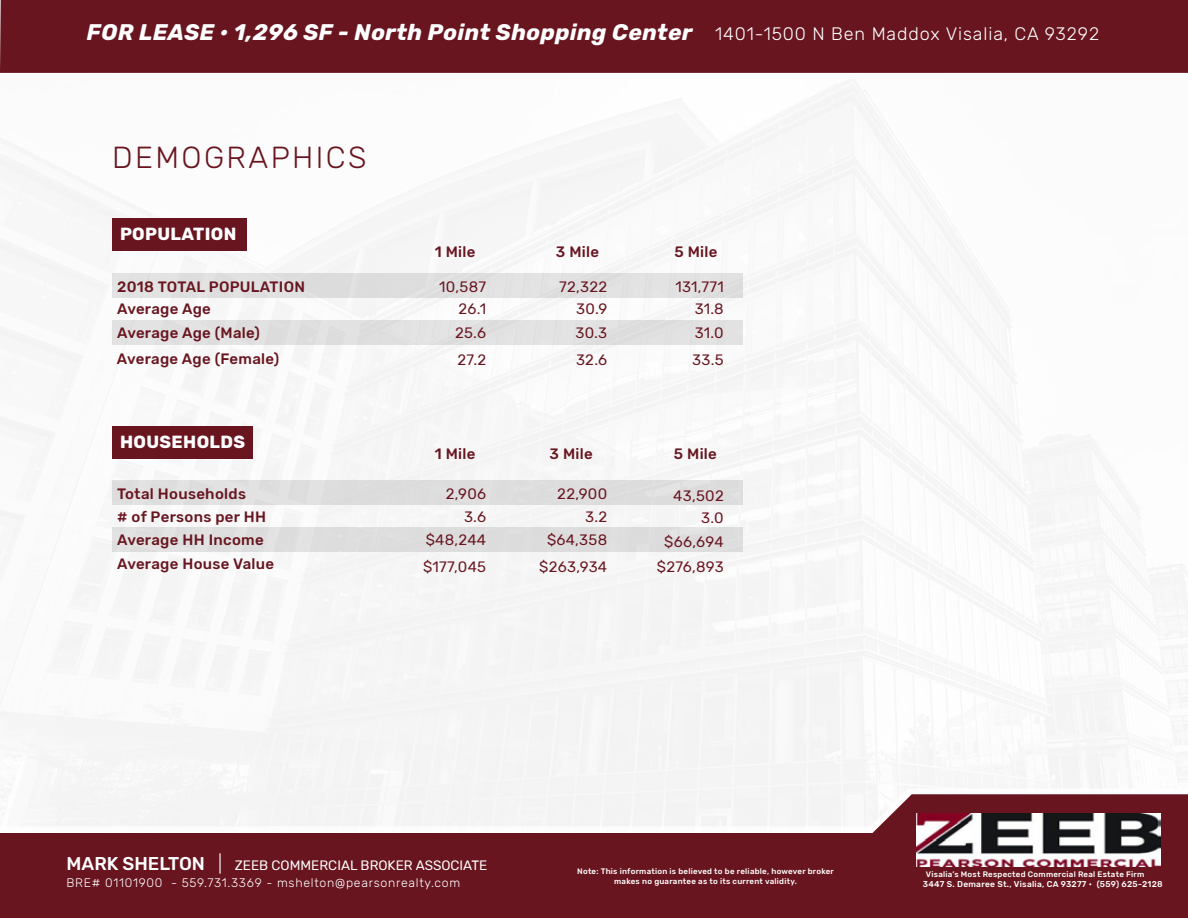
<style>
.page{position:relative;width:1188px;height:918px;background:#fff}
.page>*{position:absolute;margin:0;border:0;box-sizing:border-box;transform-origin:0 0}
.t1{font:300 30.3px "Rubik";letter-spacing:.08em;color:#68151f}
.t2{font:italic 700 22.5px "Rubik";letter-spacing:.02em;color:#fff}
.t3{font:700 17.55px "Rubik";letter-spacing:.02em;color:#fff}
.t4{font:500 15px/23.2px "Rubik";letter-spacing:.02em;color:#68151f}
.t5{font:15px/24px "Rubik";letter-spacing:.02em;color:#68151f;text-align:right}
.t6{font:13.5px "Rubik";color:#fff}
.t7{font:300 12.3px "Rubik";letter-spacing:.06em;color:#fff}
.t8{font:500 8.4px "Rubik";letter-spacing:.03em;color:#fff}
.t9{font:500 7.95px "Rubik";letter-spacing:.03em;color:#fff}
.s1{font-weight:300;font-style:normal;font-size:18px}
.s2{font-weight:500;font-size:18.45px}
.s3{font-weight:300;font-size:18.45px}
</style>
<div class="page">
<img style="left:0;top:79px;width:1188px;height:710px">
<div style="left:0;top:789px;width:876px;height:37px;background:#f4f4f4"></div>
<div style="left:0;top:833px;width:1188px;height:85px;background:#68151f"></div>
<svg style="left:863px;top:794px;width:325px;height:48px"></svg>
<div style="left:112px;top:273px;width:631px;height:25px;background:#e1e1e1"></div>
<div style="left:112px;top:481px;width:631px;height:24px;background:#ddd"></div>
<div style="left:112px;top:320px;width:631px;height:25px;background:#e2e2e2"></div>
<div style="left:112px;top:528px;width:631px;height:24px;background:#ddd"></div>
<div style="left:0;top:0;width:1188px;height:73px;background:#68151f"></div>
<div style="left:112px;top:218px;width:135px;height:33px;background:#68151f"></div>
<div style="left:112px;top:427px;width:141px;height:32px;background:#68151f"></div>
<img style="left:917px;top:814px;width:244px;height:53px">
<h2 class="t2" style="left:87px;top:19px;width:1014px">FOR LEASE • 1,296 SF - North Point Shopping Center <span class="s1">1401-1500 N Ben Maddox Visalia, CA 93292</span></h2>
<h1 class="t1" style="left:112px;top:140px;width:256px">DEMOGRAPHICS</h1>
<p class="t3" style="left:120px;top:224px;width:118px">POPULATION</p>
<p class="t4" style="left:435px;top:240px;width:42px">1 Mile</p>
<p class="t4" style="left:556px;top:240px;width:45px">3 Mile</p>
<p class="t4" style="left:674px;top:240px;width:45px">5 Mile</p>
<p class="t4" style="left:117px;top:275px;width:189px">2018 TOTAL POPULATION</p>
<p class="t4" style="left:117px;top:298px;width:95px">Average Age</p>
<p class="t4" style="left:117px;top:322px;width:144px">Average Age (Male)</p>
<p class="t5" style="left:439px;top:275px;width:48px">10,587</p>
<p class="t5" style="left:458px;top:298px;width:29px">26.1</p>
<p class="t5" style="left:455px;top:321px;width:32px">25.6</p>
<p class="t5" style="left:559px;top:275px;width:50px">72,322</p>
<p class="t5" style="left:576px;top:298px;width:33px">30.9</p>
<p class="t5" style="left:575px;top:321px;width:33px">30.3</p>
<p class="t5" style="left:676px;top:275px;width:50px">131,771</p>
<p class="t5" style="left:695px;top:321px;width:30px">31.0</p>
<p class="t5" style="left:695px;top:298px;width:31px">31.8</p>
<p class="t4" style="left:117px;top:347px;width:164px">Average Age (Female)</p>
<p class="t5" style="left:457px;top:348px;width:30px">27.2</p>
<p class="t5" style="left:576px;top:348px;width:33px">32.6</p>
<p class="t5" style="left:692px;top:348px;width:33px">33.5</p>
<p class="t3" style="left:120px;top:432px;width:127px">HOUSEHOLDS</p>
<p class="t4" style="left:435px;top:442px;width:42px">1 Mile</p>
<p class="t4" style="left:550px;top:442px;width:45px">3 Mile</p>
<p class="t4" style="left:674px;top:442px;width:45px">5 Mile</p>
<p class="t4" style="left:117px;top:482px;width:130px">Total Households</p>
<p class="t4" style="left:117px;top:505px;width:150px"># of Persons per HH</p>
<p class="t4" style="left:117px;top:529px;width:159px">Average HH Income<br>Average House Value</p>
<p class="t5" style="left:446px;top:482px;width:42px">2,906</p>
<p class="t5" style="left:557px;top:482px;width:51px">22,900</p>
<p class="t5" style="left:464px;top:505px;width:24px">3.6</p>
<p class="t5" style="left:585px;top:505px;width:24px">3.2</p>
<p class="t5" style="left:426px;top:529px;width:62px">$48,244</p>
<p class="t5" style="left:547px;top:529px;width:62px">$64,358</p>
<p class="t5" style="left:423px;top:556px;width:65px">$177,045</p>
<p class="t5" style="left:539px;top:556px;width:69px">$263,934</p>
<p class="t5" style="left:657px;top:484px;width:68px">43,502<br>3.0 $66,694 $276,893</p>
<p class="t6" style="left:67px;top:858px;width:422px"><span class="s2">MARK SHELTON</span> <span class="s3">|</span> ZEEB COMMERCIAL BROKER ASSOCIATE</p>
<p class="t7" style="left:67px;top:876px;width:395px">BRE# 01101900 - 559.731.3369 - mshelton@pearsonrealty.com</p>
<p class="t8" style="left:923px;top:879px;width:241px">3447 S. Demaree St., Visalia, CA 93277 • (559) 625-2128</p>
<p class="t9" style="left:577px;top:867px;width:258px">Note: This information is believed to be reliable, however broker</p>
<p class="t9" style="left:926px;top:869px;width:220px">Visalia’s Most Respected Commercial Real Estate Firm</p>
<p class="t9" style="left:614px;top:877px;width:184px">makes no guarantee as to its current validity.</p>
</div>
